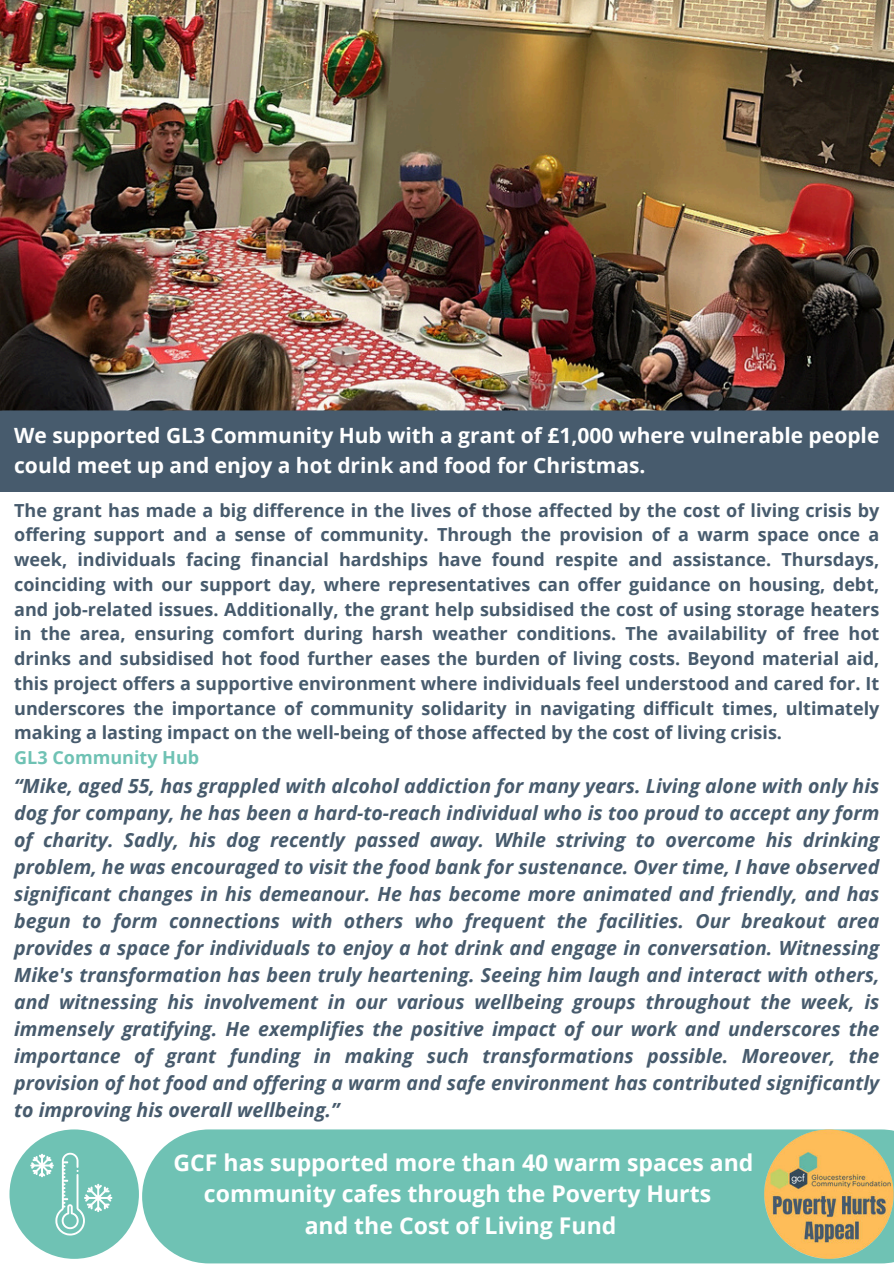
<style>
.page{position:relative;width:894px;height:1264px;background:#fff}
.page>*{position:absolute;margin:0;border:0;box-sizing:border-box;transform-origin:0 0}
.t1{font:700 23.1px/31.5px "Open Sans";color:#fff;text-align:center}
.t2{font:700 21px/29.2px "Open Sans";color:#fff}
.t3{font:italic 700 19.5px/27px "Open Sans";color:#475b6d;text-align:justify}
.t4{font:700 18px/24.8px "Open Sans";color:#475b6d;text-align:justify}
.t5{font:700 18px "Open Sans";color:#6fc2b4}
</style>
<div class="page">
<img style="left:1px;top:0;width:892px;height:410px">
<div style="left:9px;top:1129px;width:130px;height:129px;background:#6fc2b4;border-radius:50%"></div>
<svg style="left:30px;top:1152px;width:82px;height:83px"></svg>
<div style="left:142px;top:1129px;width:751px;height:134px;background:#6fc2b4"></div>
<div style="left:0;top:410px;width:893px;height:82px;background:#475b6d"></div>
<img style="left:764px;top:1129px;width:129px;height:129px;border-radius:50%">
<p class="t2" style="left:14px;top:420px;width:866px">We supported GL3 Community Hub with a grant of £1,000 where vulnerable people could meet up and enjoy a hot drink and food for Christmas.</p>
<p class="t4" style="left:14px;top:497px;width:866px">The grant has made a big difference in the lives of those affected by the cost of living crisis by offering support and a sense of community. Through the provision of a warm space once a week, individuals facing financial hardships have found respite and assistance. Thursdays, coinciding with our support day, where representatives can offer guidance on housing, debt, and job-related issues. Additionally, the grant help subsidised the cost of using storage heaters in the area, ensuring comfort during harsh weather conditions. The availability of free hot drinks and subsidised hot food further eases the burden of living costs. Beyond material aid, this project offers a supportive environment where individuals feel understood and cared for. It underscores the importance of community solidarity in navigating difficult times, ultimately making a lasting impact on the well-being of those affected by the cost of living crisis.</p>
<p class="t5" style="left:14px;top:745px;width:186px">GL3 Community Hub</p>
<p class="t3" style="left:14px;top:772px;width:866px">“Mike, aged 55, has grappled with alcohol addiction for many years. Living alone with only his dog for company, he has been a hard-to-reach individual who is too proud to accept any form of charity. Sadly, his dog recently passed away. While striving to overcome his drinking problem, he was encouraged to visit the food bank for sustenance. Over time, I have observed significant changes in his demeanour. He has become more animated and friendly, and has begun to form connections with others who frequent the facilities. Our breakout area provides a space for individuals to enjoy a hot drink and engage in conversation. Witnessing Mike's transformation has been truly heartening. Seeing him laugh and interact with others, and witnessing his involvement in our various wellbeing groups throughout the week, is immensely gratifying. He exemplifies the positive impact of our work and underscores the importance of grant funding in making such transformations possible. Moreover, the provision of hot food and offering a warm and safe environment has contributed significantly to improving his overall wellbeing.”</p>
<p class="t1" style="left:173px;top:1146px;width:581px">GCF has supported more than 40 warm spaces and community cafes through the Poverty Hurts<br>and the Cost of Living Fund</p>
</div>
